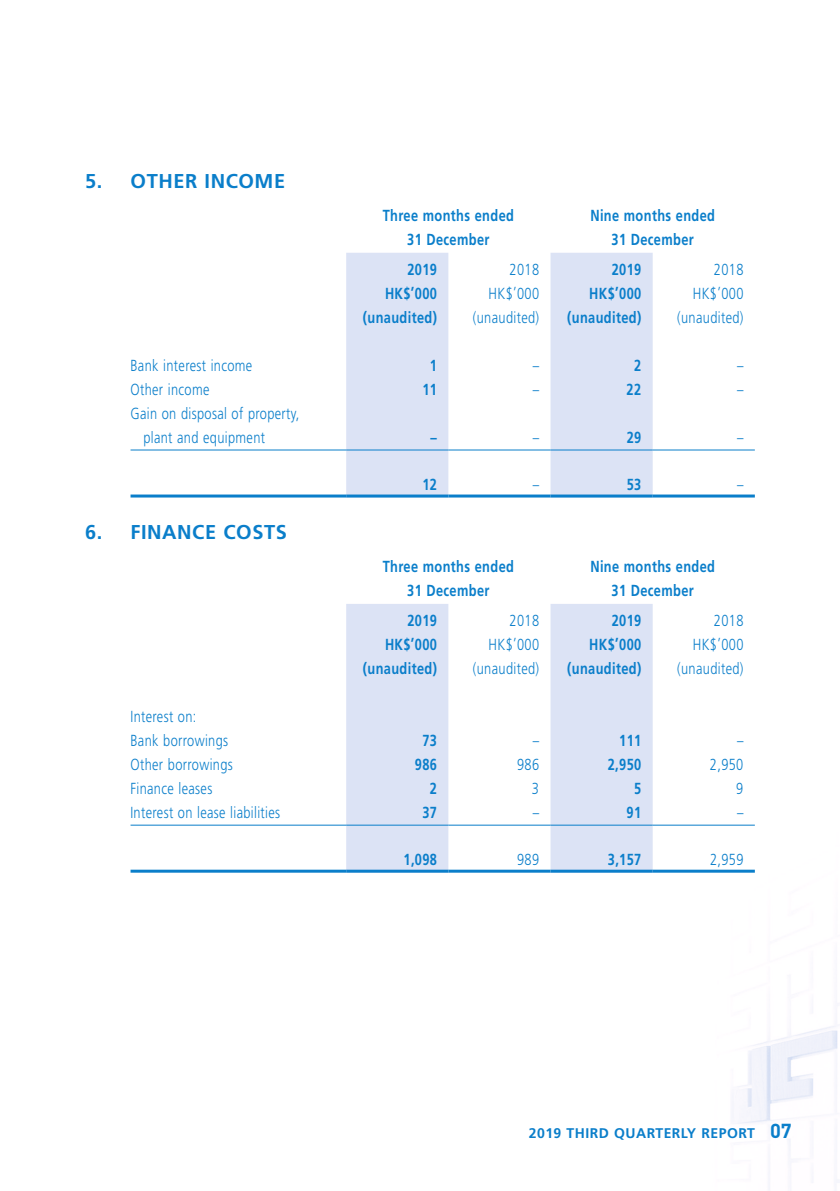
<style>
.page{position:relative;width:840px;height:1191px;background:#fff}
.page>*{position:absolute;margin:0;border:0;box-sizing:border-box;transform-origin:0 0}
.t1{font:700 20px "Frutiger LT Std";letter-spacing:.03em;color:#0a7eca}
.t2{font:300 16px/24px "Frutiger LT Std";letter-spacing:.03em;color:#0a7eca;scale:.8 1}
.t3{font:700 16px/24px "Frutiger LT Std";letter-spacing:.03em;color:#0a7eca;text-align:center;scale:.8 1}
.t4{font:700 14px "Frutiger LT Std";letter-spacing:.035em;color:#0a7eca}
.s1{font-family:"DIN";font-size:20px}
</style>
<div class="page">
<img style="left:130px;top:253px;width:708px;height:936px">
<svg style="left:346px;top:253px;width:306px;height:241px;fill:#dce3f5"></svg>
<hr style="left:130px;top:449px;width:216px;height:1px;background:#0a7eca">
<hr style="left:346px;top:449px;width:102px;height:1px;background:#0a7eca">
<hr style="left:448px;top:449px;width:102px;height:1px;background:#0a7eca">
<hr style="left:550px;top:449px;width:102px;height:1px;background:#0a7eca">
<hr style="left:652px;top:449px;width:102px;height:1px;background:#0a7eca">
<hr style="left:130px;top:494px;width:216px;height:3px;background:#0a7eca">
<hr style="left:346px;top:494px;width:102px;height:3px;background:#0a7eca">
<hr style="left:448px;top:494px;width:102px;height:3px;background:#0a7eca">
<hr style="left:550px;top:494px;width:102px;height:3px;background:#0a7eca">
<hr style="left:652px;top:494px;width:102px;height:3px;background:#0a7eca">
<svg style="left:346px;top:604px;width:306px;height:265px;fill:#dce3f5"></svg>
<hr style="left:130px;top:824px;width:216px;height:1px;background:#0a7eca">
<hr style="left:346px;top:824px;width:102px;height:1px;background:#0a7eca">
<hr style="left:448px;top:824px;width:102px;height:1px;background:#0a7eca">
<hr style="left:550px;top:824px;width:102px;height:1px;background:#0a7eca">
<hr style="left:652px;top:824px;width:102px;height:1px;background:#0a7eca">
<hr style="left:130px;top:869px;width:216px;height:3px;background:#0a7eca">
<hr style="left:346px;top:869px;width:102px;height:3px;background:#0a7eca">
<hr style="left:448px;top:869px;width:102px;height:3px;background:#0a7eca">
<hr style="left:550px;top:869px;width:102px;height:3px;background:#0a7eca">
<hr style="left:652px;top:869px;width:102px;height:3px;background:#0a7eca">
<p class="t1" style="left:85px;top:169px;width:201px">5. OTHER INCOME</p>
<p class="t3" style="left:382px;top:203px;width:165px">Three months ended<br>31 December</p>
<p class="t3" style="left:590px;top:203px;width:157px">Nine months ended<br>31 December</p>
<p class="t3" style="left:407px;top:257px;width:38px">2019</p>
<p class="t2" style="left:509px;top:257px;width:38px">2018</p>
<p class="t3" style="left:611px;top:257px;width:38px">2019</p>
<p class="t2" style="left:713px;top:257px;width:38px">2018</p>
<p class="t3" style="left:385px;top:281px;width:66px">HK$’000</p>
<p class="t2" style="left:488px;top:281px;width:65px">HK$’000</p>
<p class="t3" style="left:589px;top:281px;width:66px">HK$’000</p>
<p class="t2" style="left:692px;top:281px;width:65px">HK$’000</p>
<p class="t3" style="left:363px;top:305px;width:94px">(unaudited)</p>
<p class="t2" style="left:472px;top:305px;width:84px">(unaudited)</p>
<p class="t3" style="left:567px;top:305px;width:94px">(unaudited)</p>
<p class="t2" style="left:676px;top:305px;width:84px">(unaudited)</p>
<p class="t2" style="left:130px;top:353px;width:154px">Bank interest income</p>
<p class="t3" style="left:429px;top:353px;width:10px">1</p>
<p class="t2" style="left:532px;top:353px;width:10px">–</p>
<p class="t3" style="left:633px;top:353px;width:10px">2</p>
<p class="t2" style="left:736px;top:353px;width:10px">–</p>
<p class="t2" style="left:130px;top:377px;width:100px">Other income</p>
<p class="t3" style="left:422px;top:377px;width:20px">11</p>
<p class="t2" style="left:532px;top:377px;width:10px">–</p>
<p class="t3" style="left:626px;top:377px;width:20px">22</p>
<p class="t2" style="left:736px;top:377px;width:10px">–</p>
<p class="t2" style="left:143px;top:401px;width:196px;text-indent:-13px">Gain on disposal of property, plant and equipment</p>
<p class="t3" style="left:430px;top:425px;width:9px">–</p>
<p class="t2" style="left:532px;top:425px;width:10px">–</p>
<p class="t3" style="left:626px;top:425px;width:20px">29</p>
<p class="t2" style="left:736px;top:425px;width:10px">–</p>
<p class="t3" style="left:422px;top:472px;width:20px">12</p>
<p class="t2" style="left:532px;top:472px;width:10px">–</p>
<p class="t3" style="left:626px;top:472px;width:20px">53</p>
<p class="t2" style="left:736px;top:472px;width:10px">–</p>
<p class="t1" style="left:85px;top:520px;width:203px">6. FINANCE COSTS</p>
<p class="t2" style="left:130px;top:704px;width:124px">Interest on:<br>Bank borrowings</p>
<p class="t3" style="left:382px;top:554px;width:165px">Three months ended<br>31 December</p>
<p class="t3" style="left:590px;top:554px;width:157px">Nine months ended<br>31 December</p>
<p class="t3" style="left:407px;top:608px;width:38px">2019</p>
<p class="t2" style="left:509px;top:608px;width:38px">2018</p>
<p class="t3" style="left:611px;top:608px;width:38px">2019</p>
<p class="t2" style="left:713px;top:608px;width:38px">2018</p>
<p class="t3" style="left:385px;top:632px;width:66px">HK$’000</p>
<p class="t2" style="left:488px;top:632px;width:65px">HK$’000</p>
<p class="t3" style="left:589px;top:632px;width:66px">HK$’000</p>
<p class="t2" style="left:692px;top:632px;width:65px">HK$’000</p>
<p class="t3" style="left:363px;top:656px;width:94px">(unaudited)</p>
<p class="t2" style="left:472px;top:656px;width:84px">(unaudited)</p>
<p class="t3" style="left:567px;top:656px;width:94px">(unaudited)</p>
<p class="t2" style="left:676px;top:656px;width:84px">(unaudited)</p>
<p class="t3" style="left:422px;top:728px;width:20px">73</p>
<p class="t2" style="left:532px;top:728px;width:10px">–</p>
<p class="t3" style="left:619px;top:728px;width:29px">111</p>
<p class="t2" style="left:736px;top:728px;width:10px">–</p>
<p class="t2" style="left:130px;top:752px;width:129px">Other borrowings</p>
<p class="t3" style="left:414px;top:752px;width:29px">986</p>
<p class="t2" style="left:516px;top:752px;width:29px">986</p>
<p class="t3" style="left:607px;top:752px;width:43px">2,950</p>
<p class="t2" style="left:709px;top:752px;width:43px">2,950</p>
<p class="t2" style="left:130px;top:776px;width:104px">Finance leases</p>
<p class="t3" style="left:429px;top:776px;width:10px">2</p>
<p class="t2" style="left:531px;top:776px;width:10px">3</p>
<p class="t3" style="left:633px;top:776px;width:10px">5</p>
<p class="t2" style="left:735px;top:776px;width:10px">9</p>
<p class="t2" style="left:130px;top:800px;width:188px">Interest on lease liabilities</p>
<p class="t3" style="left:422px;top:800px;width:20px">37</p>
<p class="t2" style="left:532px;top:800px;width:10px">–</p>
<p class="t3" style="left:626px;top:800px;width:20px">91</p>
<p class="t2" style="left:736px;top:800px;width:10px">–</p>
<p class="t3" style="left:403px;top:847px;width:43px">1,098</p>
<p class="t2" style="left:517px;top:847px;width:29px">989</p>
<p class="t3" style="left:607px;top:847px;width:43px">3,157</p>
<p class="t2" style="left:709px;top:847px;width:43px">2,959</p>
<p class="t4" style="left:528px;top:1125px;width:264px">2019 THIRD QUARTERLY REPORT <span class="s1">07</span></p>
</div>
